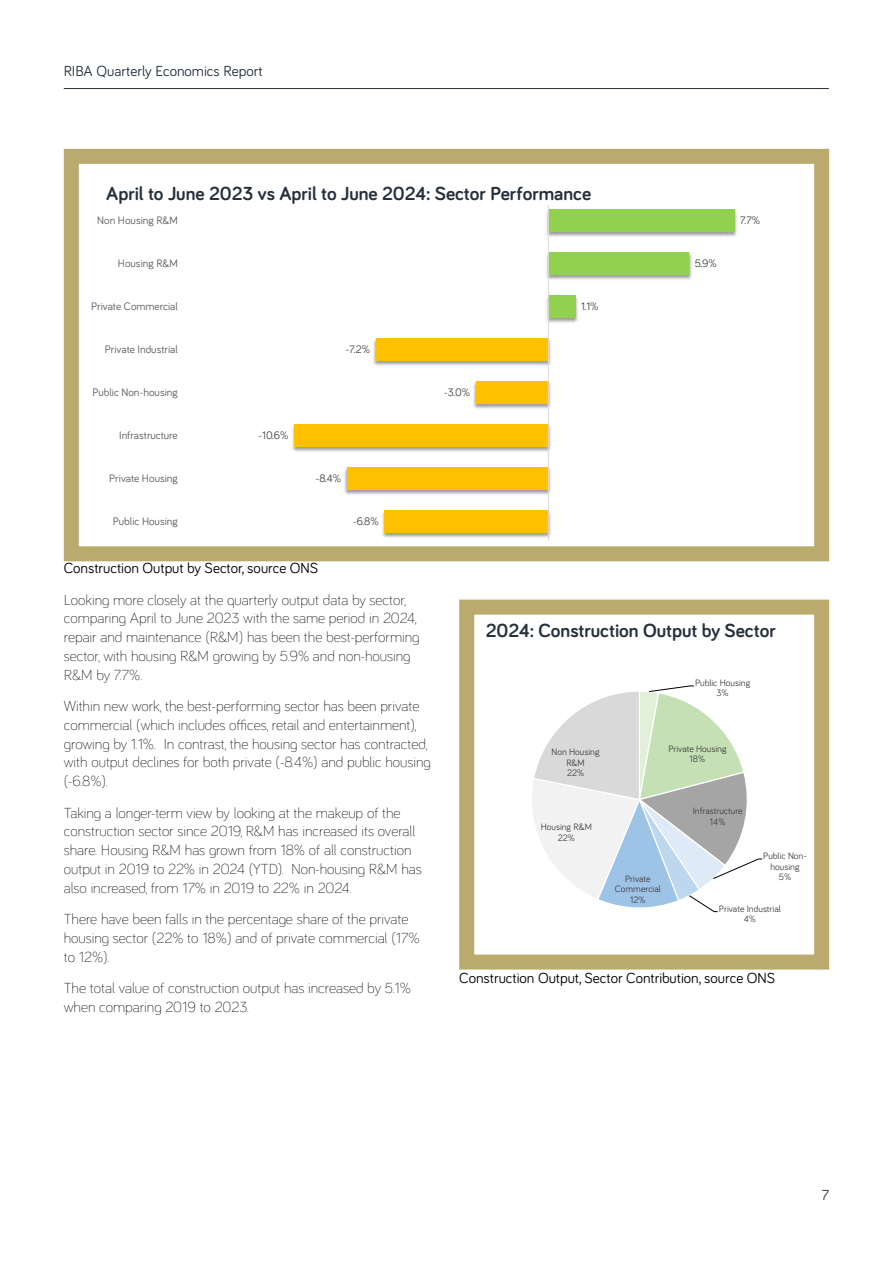
<style>
.page{position:relative;width:893px;height:1263px;background:#fff}
.page>*{position:absolute;margin:0;border:0;box-sizing:border-box;transform-origin:0 0}
.t1{font:700 19.5px "Bariol";color:#25303b}
.t2{font:300 15px/18.8px "Bariol";color:#000}
.t3{font:15px "Bariol";color:#000}
.t4{font:15px "Bariol";color:#25303b}
.t5{font:11.1px "Bariol";color:#595959}
.t6{font:11.1px "Bariol";color:#404040}
.t7{font:9.6px/10.5px "Bariol";color:#404040;text-align:center}
</style>
<div class="page">
<hr style="left:64px;top:88px;width:765px;height:1px;background:#25303b">
<div style="left:64px;top:149px;width:765px;height:412px;border:15px solid #baaa6d"></div>
<img style="left:382px;top:511px;width:169px;height:27px">
<img style="left:344px;top:468px;width:207px;height:28px">
<img style="left:292px;top:426px;width:259px;height:26px">
<img style="left:473px;top:382px;width:78px;height:27px">
<img style="left:373px;top:339px;width:178px;height:27px">
<img style="left:546px;top:295px;width:32px;height:28px">
<img style="left:546px;top:253px;width:146px;height:27px">
<img style="left:546px;top:210px;width:191px;height:27px">
<div style="left:384px;top:510px;width:164px;height:22px;background:#ffc000"></div>
<div style="left:347px;top:467px;width:201px;height:22px;background:#ffc000"></div>
<div style="left:294px;top:424px;width:254px;height:22px;background:#ffc000"></div>
<div style="left:476px;top:381px;width:72px;height:22px;background:#ffc000"></div>
<div style="left:376px;top:338px;width:172px;height:22px;background:#ffc000"></div>
<div style="left:548px;top:295px;width:27px;height:22px;background:#92d050"></div>
<div style="left:548px;top:252px;width:141px;height:22px;background:#92d050"></div>
<div style="left:548px;top:209px;width:187px;height:22px;background:#92d050"></div>
<hr style="left:548px;top:206px;width:1px;height:334px;background:#d9d9d9">
<div style="left:459px;top:600px;width:370px;height:369px;border:15px solid #baaa6d"></div>
<svg style="left:532px;top:685px;width:230px;height:227px"></svg>
<p class="t4" style="left:64px;top:60px;width:201px">RIBA Quarterly Economics Report</p>
<h1 class="t1" style="left:106px;top:180px;width:486px">April to June 2023 vs April to June 2024: Sector Performance</h1>
<p class="t5" style="left:97px;top:212px;width:82px">Non Housing R&amp;M</p>
<p class="t5" style="left:118px;top:255px;width:61px">Housing R&amp;M</p>
<p class="t5" style="left:91px;top:298px;width:88px">Private Commercial</p>
<p class="t6" style="left:581px;top:299px;width:19px">1.1%</p>
<p class="t5" style="left:105px;top:341px;width:74px">Private Industrial</p>
<p class="t6" style="left:346px;top:342px;width:26px">-7.2%</p>
<p class="t5" style="left:92px;top:384px;width:87px">Public Non-housing</p>
<p class="t6" style="left:444px;top:385px;width:28px">-3.0%</p>
<p class="t5" style="left:119px;top:427px;width:60px">Infrastructure</p>
<p class="t6" style="left:258px;top:428px;width:32px">-10.6%</p>
<p class="t5" style="left:109px;top:470px;width:70px">Private Housing</p>
<p class="t6" style="left:315px;top:471px;width:27px">-8.4%</p>
<p class="t5" style="left:113px;top:513px;width:66px">Public Housing</p>
<p class="t6" style="left:353px;top:514px;width:27px">-6.8%</p>
<p class="t6" style="left:695px;top:256px;width:24px">5.9%</p>
<p class="t6" style="left:740px;top:213px;width:21px">7.7%</p>
<p class="t3" style="left:64px;top:558px;width:256px">Construction Output by Sector, source ONS</p>
<p class="t2" style="left:64px;top:589px;width:357px">Looking more closely at the quarterly output data by sector, comparing April to June 2023 with the same period in 2024, repair and maintenance (R&amp;M) has been the best-performing sector, with housing R&amp;M growing by 5.9% and non-housing R&amp;M by 7.7%.</p>
<p class="t2" style="left:64px;top:696px;width:368px">Within new work, the best-performing sector has been private commercial (which includes offices, retail and entertainment), growing by 1.1%. In contrast, the housing sector has contracted, with output declines for both private (-8.4%) and public housing (-6.8%).</p>
<p class="t2" style="left:64px;top:802px;width:360px">Taking a longer-term view by looking at the makeup of the construction sector since 2019, R&amp;M has increased its overall share. Housing R&amp;M has grown from 18% of all construction output in 2019 to 22% in 2024 (YTD). Non-housing R&amp;M has also increased, from 17% in 2019 to 22% in 2024.</p>
<p class="t2" style="left:64px;top:909px;width:357px">There have been falls in the percentage share of the private housing sector (22% to 18%) and of private commercial (17% to 12%).</p>
<p class="t2" style="left:64px;top:978px;width:349px">The total value of construction output has increased by 5.1% when comparing 2019 to 2023.</p>
<h1 class="t1" style="left:486px;top:617px;width:291px">2024: Construction Output by Sector</h1>
<p class="t7" style="left:695px;top:677px;width:57px">Public Housing<br>3%</p>
<p class="t7" style="left:552px;top:746px;width:49px">Non Housing<br>R&amp;M<br>22%</p>
<p class="t7" style="left:541px;top:821px;width:53px">Housing R&amp;M<br>22%</p>
<p class="t7" style="left:668px;top:743px;width:60px">Private Housing<br>18%</p>
<p class="t7" style="left:615px;top:873px;width:47px">Private<br>Commercial<br>12%</p>
<p class="t7" style="left:693px;top:805px;width:51px">Infrastructure<br>14%</p>
<p class="t7" style="left:763px;top:850px;width:45px">Public Non&shy;housing<br>5%</p>
<p class="t7" style="left:719px;top:903px;width:64px">Private Industrial<br>4%</p>
<p class="t3" style="left:459px;top:967px;width:317px">Construction Output, Sector Contribution, source ONS</p>
<p class="t4" style="left:822px;top:1184px;width:9px">7</p>
</div>
